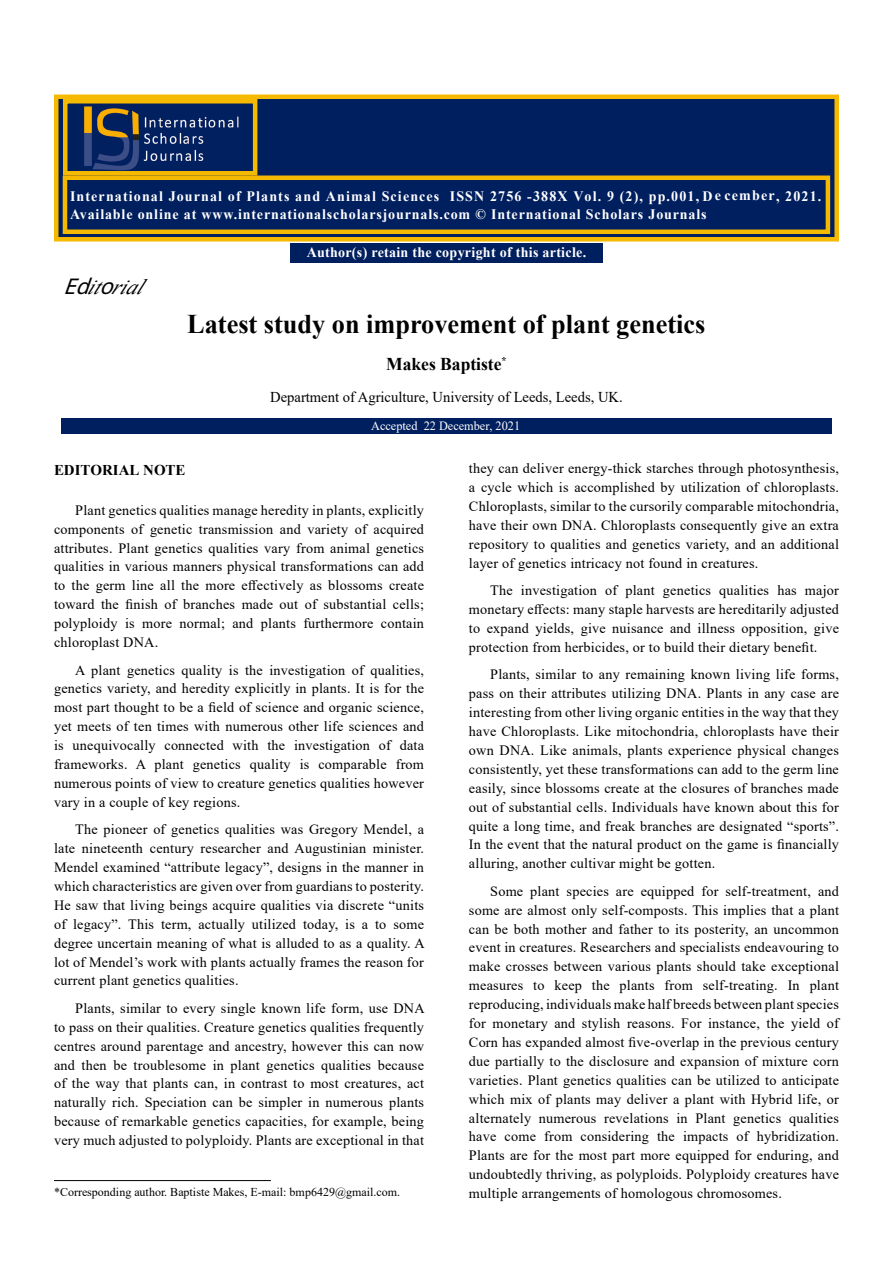
<style>
.page{position:relative;width:893px;height:1263px;background:#fff}
.page>*{position:absolute;margin:0;border:0;box-sizing:border-box;transform-origin:0 0}
.t1{font:700 27px "Times New Roman";color:#000}
.t2{font:italic 21.6px "Times New Roman";color:#000}
.t3{font:700 18px "Times New Roman";color:#000}
.t4{font:15px "Times New Roman";color:#000}
.t5{font:700 15px "Times New Roman";color:#000}
.t6{font:700 14.4px "Times New Roman";letter-spacing:.08em;color:#fff}
.t7{font:700 14.4px "Times New Roman";letter-spacing:.06em;color:#fff}
.t8{font:700 14.4px "Times New Roman";letter-spacing:.02em;color:#fff}
.t9{font:14.25px/18.9px "Times New Roman";letter-spacing:.015em;color:#000;text-align:justify}
.t10{font:12.6px "Times New Roman";color:#fff}
.t11{font:12px "Times New Roman";color:#000}
.s1{font-family:"Noto Sans"}
</style>
<div class="page">
<div style="left:54px;top:94px;width:785px;height:148px;background:#001f5f;border:4px solid #f5ba00"></div>
<div style="left:63px;top:176px;width:767px;height:58px;background:#001f5f;border:4px solid #f5ba00"></div>
<img style="left:84px;top:106px;width:155px;height:65px">
<div style="left:63px;top:99px;width:194px;height:77px;border:4px solid #f5ba00"></div>
<div style="left:290px;top:243px;width:313px;height:19px;background:#001f5f"></div>
<div style="left:61px;top:418px;width:771px;height:16px;background:#001f5f"></div>
<hr style="left:54px;top:1180px;width:217px;height:1px;background:#000">
<p class="t6" style="left:70px;top:186px;width:753px">International Journal of Plants and Animal Sciences ISSN 2756 -388X Vol. 9 (2), pp.001, D e cember, 2021.</p>
<p class="t7" style="left:70px;top:203px;width:638px">Available online at www.internationalscholarsjournals.com © International Scholars Journals</p>
<p class="t8" style="left:307px;top:242px;width:281px">Author(s) retain the copyright of this article.</p>
<h2 class="t2" style="left:63px;top:272px;width:91px"><span class="s1">Ed</span>it<span class="s1">o</span>rial</h2>
<h1 class="t1" style="left:187px;top:304px;width:520px">Latest study on improvement of plant genetics</h1>
<p class="t3" style="left:386px;top:351px;width:122px">Makes Baptiste<sup>*</sup></p>
<p class="t4" style="left:270px;top:387px;width:354px">Department of Agriculture, University of Leeds, Leeds, UK.</p>
<p class="t10" style="left:371px;top:417px;width:150px">Accepted 22 December, 2021</p>
<p class="t5" style="left:54px;top:460px;width:133px">EDITORIAL NOTE</p>
<p class="t9" style="left:54px;top:500px;width:372px;text-indent:21px">Plant genetics qualities manage heredity in plants, explicitly components of genetic transmission and variety of acquired attributes. Plant genetics qualities vary from animal genetics qualities in various manners physical transformations can add to the germ line all the more effectively as blossoms create toward the finish of branches made out of substantial cells; polyploidy is more normal; and plants furthermore contain chloroplast DNA.</p>
<p class="t9" style="left:54px;top:660px;width:372px;text-indent:21px">A plant genetics quality is the investigation of qualities, genetics variety, and heredity explicitly in plants. It is for the most part thought to be a field of science and organic science, yet meets of ten times with numerous other life sciences and is unequivocally connected with the investigation of data frameworks. A plant genetics quality is comparable from numerous points of view to creature genetics qualities however vary in a couple of key regions.</p>
<p class="t9" style="left:54px;top:819px;width:372px;text-indent:21px">The pioneer of genetics qualities was Gregory Mendel, a late nineteenth century researcher and Augustinian minister.<br>Mendel examined “attribute legacy”, designs in the manner in which characteristics are given over from guardians to posterity.<br>He saw that living beings acquire qualities via discrete “units of legacy”. This term, actually utilized today, is a to some degree uncertain meaning of what is alluded to as a quality. A lot of Mendel’s work with plants actually frames the reason for current plant genetics qualities.</p>
<p class="t9" style="left:54px;top:998px;width:372px;text-indent:21px">Plants, similar to every single known life form, use DNA to pass on their qualities. Creature genetics qualities frequently centres around parentage and ancestry, however this can now and then be troublesome in plant genetics qualities because of the way that plants can, in contrast to most creatures, act naturally rich. Speciation can be simpler in numerous plants because of remarkable genetics capacities, for example, being very much adjusted to polyploidy. Plants are exceptional in that</p>
<p class="t9" style="left:469px;top:459px;width:372px">they can deliver energy-thick starches through photosynthesis, a cycle which is accomplished by utilization of chloroplasts.<br>Chloroplasts, similar to the cursorily comparable mitochondria, have their own DNA. Chloroplasts consequently give an extra repository to qualities and genetics variety, and an additional layer of genetics intricacy not found in creatures.</p>
<p class="t9" style="left:469px;top:580px;width:372px;text-indent:21px">The investigation of plant genetics qualities has major monetary effects: many staple harvests are hereditarily adjusted to expand yields, give nuisance and illness opposition, give protection from herbicides, or to build their dietary benefit.</p>
<p class="t9" style="left:469px;top:665px;width:372px;text-indent:21px">Plants, similar to any remaining known living life forms, pass on their attributes utilizing DNA. Plants in any case are interesting from other living organic entities in the way that they have Chloroplasts. Like mitochondria, chloroplasts have their own DNA. Like animals, plants experience physical changes consistently, yet these transformations can add to the germ line easily, since blossoms create at the closures of branches made out of substantial cells. Individuals have known about this for quite a long time, and freak branches are designated “sports”.<br>In the event that the natural product on the game is financially alluring, another cultivar might be gotten.</p>
<p class="t9" style="left:469px;top:881px;width:372px;text-indent:21px">Some plant species are equipped for self-treatment, and some are almost only self-composts. This implies that a plant can be both mother and father to its posterity, an uncommon event in creatures. Researchers and specialists endeavouring to make crosses between various plants should take exceptional measures to keep the plants from self-treating. In plant reproducing, individuals make half breeds between plant species for monetary and stylish reasons. For instance, the yield of Corn has expanded almost five-overlap in the previous century due partially to the disclosure and expansion of mixture corn varieties. Plant genetics qualities can be utilized to anticipate which mix of plants may deliver a plant with Hybrid life, or alternately numerous revelations in Plant genetics qualities have come from considering the impacts of hybridization.<br>Plants are for the most part more equipped for enduring, and undoubtedly thriving, as polyploids. Polyploidy creatures have</p>
<p class="t11" style="left:54px;top:1184px;width:348px">*Corresponding author. Baptiste Makes, E-mail: bmp6429@gmail.com.</p>
<p class="t9" style="left:469px;top:1183px;width:314px">multiple arrangements of homologous chromosomes.</p>
</div>
